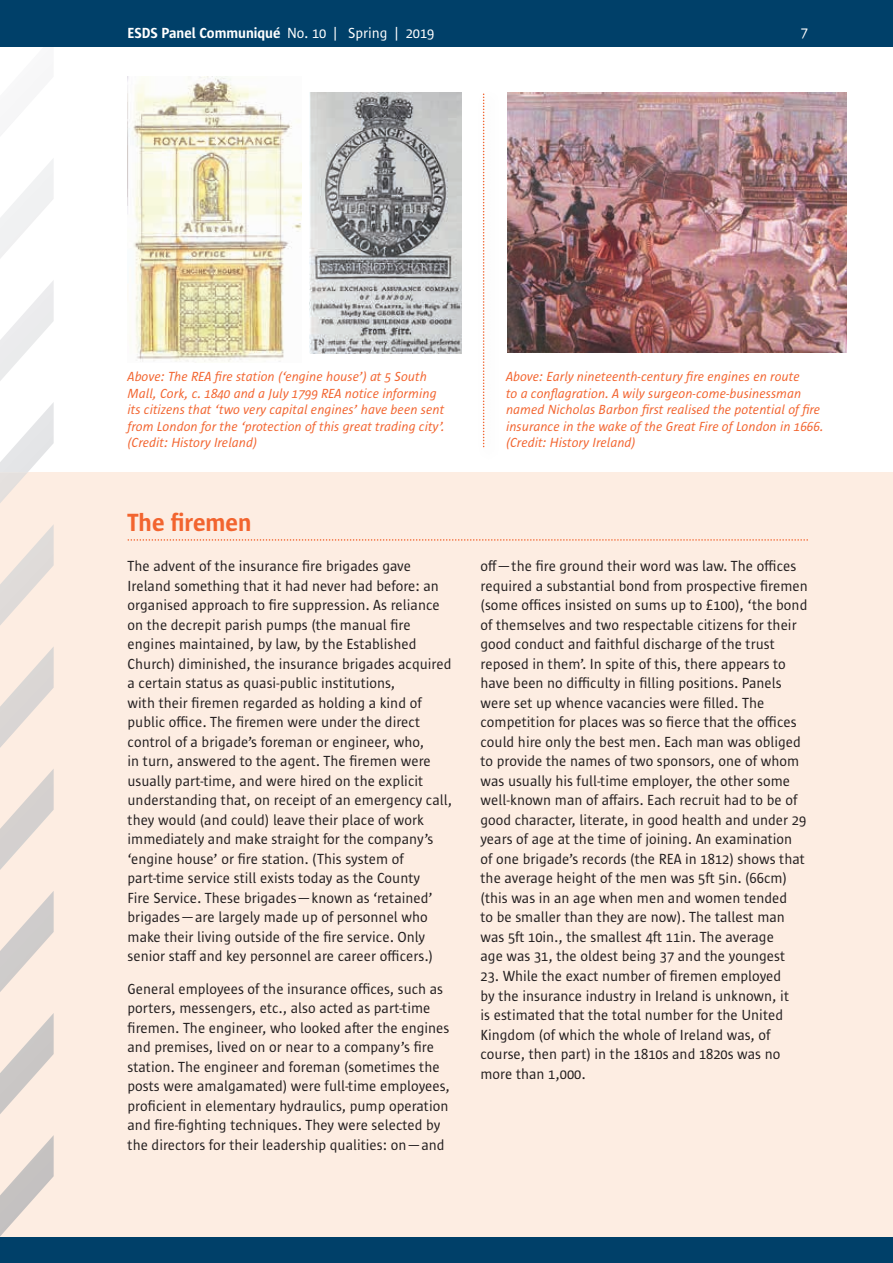
<style>
.page{position:relative;width:893px;height:1263px;background:#fff}
.page>*{position:absolute;margin:0;border:0;box-sizing:border-box;transform-origin:0 0}
.t1{font:600 25.5px "Sun Sans";color:#f2642f}
.t2{font:15px/19.5px "Sun Sans";color:#231f20}
.t3{font:600 15px "Sun Sans";color:#fff}
.t4{font:15px "Sun Sans";color:#fff}
.t5{font:italic 13.5px/16.5px "Sun Sans";color:#f2642f}
.s1{font-weight:400}
</style>
<div class="page">
<div style="left:0;top:473px;width:893px;height:765px;background:#fdede2"></div>
<svg style="left:0;top:159px;width:54px;height:1077px"></svg>
<div style="left:0;top:1237px;width:893px;height:26px;background:#004069"></div>
<div style="left:0;top:0;width:893px;height:47px;background:#004069"></div>
<svg style="left:128px;top:539px;width:680px;height:2px"></svg>
<img style="left:128px;top:76px;width:174px;height:286px">
<img style="left:508px;top:92px;width:338px;height:261px">
<img style="left:310px;top:93px;width:151px;height:261px">
<img style="left:482px;top:93px;width:3px;height:355px">
<svg style="left:483px;top:94px;width:1px;height:353px"></svg>
<p class="t3" style="left:128px;top:25px;width:308px">ESDS Panel Communiqué <span class="s1">No. 10 | Spring | 2019</span></p>
<p class="t4" style="left:801px;top:24px;width:9px">7</p>
<p class="t5" style="left:128px;top:369px;width:318px">Above: The REA fire station (‘engine house’) at 5 South Mall, Cork, c. 1840 and a July 1799 REA notice informing its citizens that ‘two very capital engines’ have been sent from London for the ‘protection ofthis great trading city’. (Credit: History Ireland)</p>
<p class="t5" style="left:506px;top:369px;width:319px">Above: Early nineteenth-century fire engines en route<br>to a conflagration. A wily surgeon-come-businessman named Nicholas Barbon first realised the potential offire insurance in the wake ofthe Great Fire ofLondon in 1666. (Credit: History Ireland)</p>
<h1 class="t1" style="left:128px;top:509px;width:125px">The firemen</h1>
<p class="t2" style="left:128px;top:557px;width:326px">The advent of the insurance fire brigades gave Ireland something that it had never had before: an organised approach to fire suppression. As reliance on the decrepit parish pumps (the manual fire engines maintained, by law, by the Established Church) diminished, the insurance brigades acquired a certain status as quasi-public institutions,<br>with their firemen regarded as holding a kind of public office. The firemen were under the direct control of a brigade’s foreman or engineer, who,<br>in turn, answered to the agent. The firemen were usually part-time, and were hired on the explicit understanding that, on receipt of an emergency call, they would (and could) leave their place of work immediately and make straight for the company’s ‘engine house’ or fire station. (This system of part-time service still exists today as the County<br>Fire Service. These brigades—known as ‘retained’ brigades—are largely made up of personnel who make their living outside of the fire service. Only senior staff and key personnel are career officers.)</p>
<p class="t2" style="left:128px;top:979px;width:324px">General employees of the insurance offices, such as porters, messengers, etc., also acted as part-time firemen. The engineer, who looked after the engines and premises, lived on or near to a company’s fire station. The engineer and foreman (sometimes the posts were amalgamated) were full-time employees, proficient in elementary hydraulics, pump operation and fire-fighting techniques. They were selected by the directors for their leadership qualities: on—and</p>
<p class="t2" style="left:480px;top:557px;width:329px">off—the fire ground their word was law. The offices required a substantial bond from prospective firemen (some offices insisted on sums up to £100), ‘the bond of themselves and two respectable citizens for their good conduct and faithful discharge of the trust reposed in them’. In spite of this, there appears to have been no difficulty in filling positions. Panels were set up whence vacancies were filled. The competition for places was so fierce that the offices could hire only the best men. Each man was obliged to provide the names of two sponsors, one of whom was usually his full-time employer, the other some well-known man of affairs. Each recruit had to be of good character, literate, in good health and under 29 years of age at the time of joining. An examination of one brigade’s records (the REA in 1812) shows that the average height of the men was 5ft 5in. (66cm) (this was in an age when men and women tended<br>to be smaller than they are now). The tallest man was 5ft 10in., the smallest 4ft 11in. The average<br>age was 31, the oldest being 37 and the youngest</p>
<p class="t2" style="left:480px;top:966px;width:310px">23. While the exact number of firemen employed by the insurance industry in Ireland is unknown, it is estimated that the total number for the United Kingdom (of which the whole of Ireland was, of course, then part) in the 1810s and 1820s was no more than 1,000.</p>
</div>
